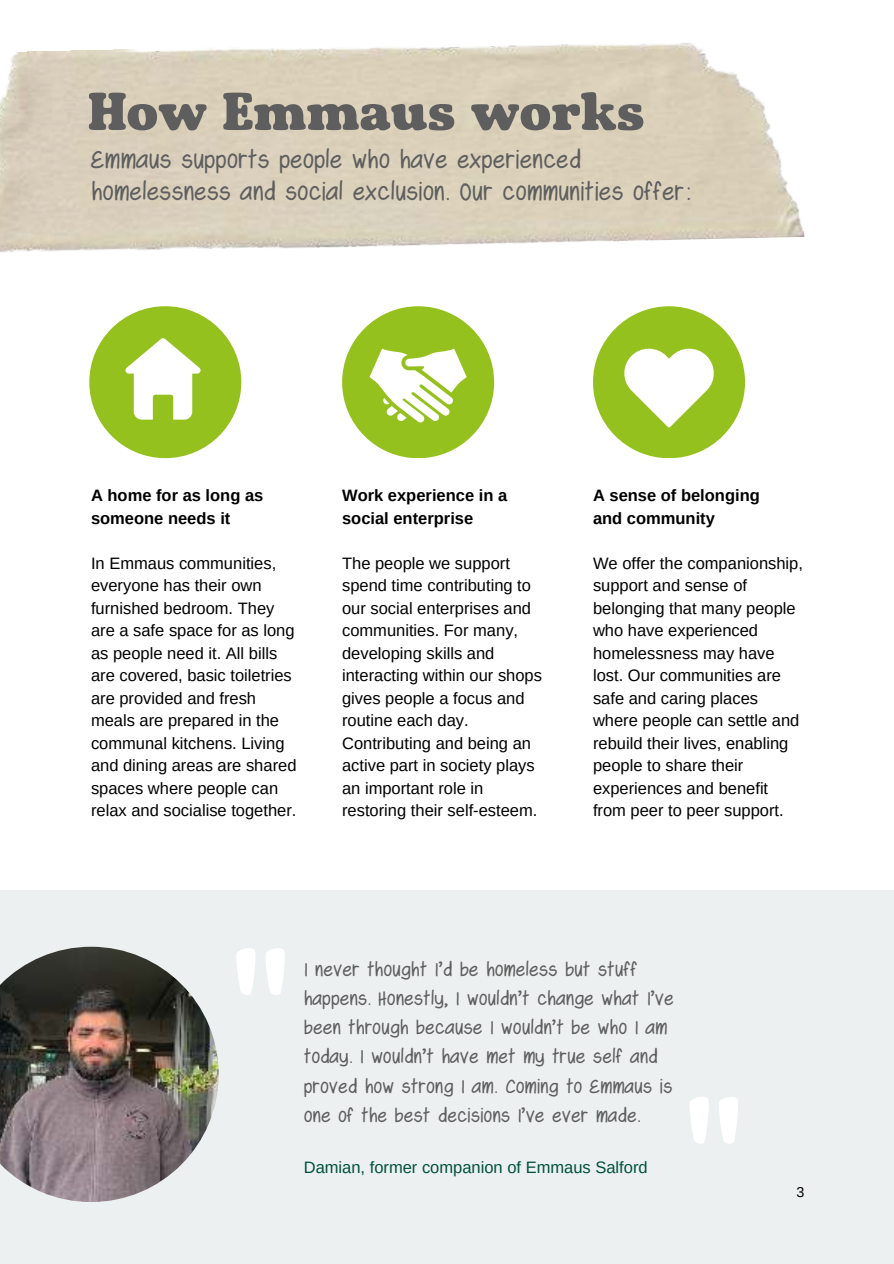
<style>
.page{position:relative;width:894px;height:1264px;background:#fff}
.page>*{position:absolute;margin:0;border:0;box-sizing:border-box;transform-origin:0 0}
.t1{font:54px "Emmaus Yeast";color:#5e5e5e}
.t2{font:27px/31.5px "Swagger";letter-spacing:.05em;color:#5e5e5e}
.t3{font:21px/29.2px "Swagger";letter-spacing:.05em;color:#5e5e5e}
.t4{font:16.5px/22.5px "Arimo";color:#000}
.t5{font:700 16.5px/22.5px "Arimo";color:#000}
.t6{font:16.5px "Arimo";color:#00513b}
.t7{font:14.25px "Arimo";color:#000}
</style>
<div class="page">
<div style="left:0;top:890px;width:893px;height:373px;background:#ecf0f0"></div>
<img style="left:0;top:43px;width:804px;height:210px">
<svg style="left:89px;top:306px;width:152px;height:152px"></svg>
<div style="left:342px;top:306px;width:152px;height:152px;background:#95c11f;border-radius:50%"></div>
<div style="left:593px;top:306px;width:151px;height:152px;background:#95c11f;border-radius:50%"></div>
<svg style="left:369px;top:349px;width:97px;height:74px"></svg>
<svg style="left:624px;top:349px;width:90px;height:78px"></svg>
<img style="left:0;top:946px;width:219px;height:255px">
<h1 class="t1" style="left:88px;top:79px;width:557px">How Emmaus works</h1>
<h2 class="t2" style="left:91px;top:145px;width:599px">Emmaus supports people who have experienced homelessness and social exclusion. Our communities offer:</h2>
<p class="t5" style="left:91px;top:484px;width:174px">A home for as long as someone needs it</p>
<p class="t4" style="left:91px;top:552px;width:207px">In Emmaus communities, everyone has their own furnished bedroom. They are a safe space for as long as people need it. All bills are covered, basic toiletries are provided and fresh meals are prepared in the communal kitchens. Living and dining areas are shared spaces where people can relax and socialise together.</p>
<p class="t5" style="left:342px;top:484px;width:166px">Work experience in a social enterprise</p>
<p class="t4" style="left:342px;top:552px;width:201px">The people we support spend time contributing to our social enterprises and communities. For many, developing skills and interacting within our shops gives people a focus and routine each day.<br>Contributing and being an active part in society plays an important role in restoring their self-esteem.</p>
<p class="t5" style="left:593px;top:484px;width:168px">A sense of belonging and community</p>
<p class="t4" style="left:593px;top:552px;width:211px">We offer the companionship, support and sense of belonging that many people who have experienced homelessness may have lost. Our communities are safe and caring places where people can settle and rebuild their lives, enabling people to share their experiences and benefit from peer to peer support.</p>
<p class="t3" style="left:304px;top:954px;width:370px">I never thought I’d be homeless but stuff happens. Honestly, I wouldn’t change what I’ve been through because I wouldn’t be who I am today. I wouldn’t have met my true self and proved how strong I am. Coming to Emmaus is one of the best decisions I’ve ever made.</p>
<p class="t6" style="left:304px;top:1157px;width:345px">Damian, former companion of Emmaus Salford</p>
<p class="t7" style="left:796px;top:1182px;width:9px">3</p>
</div>
